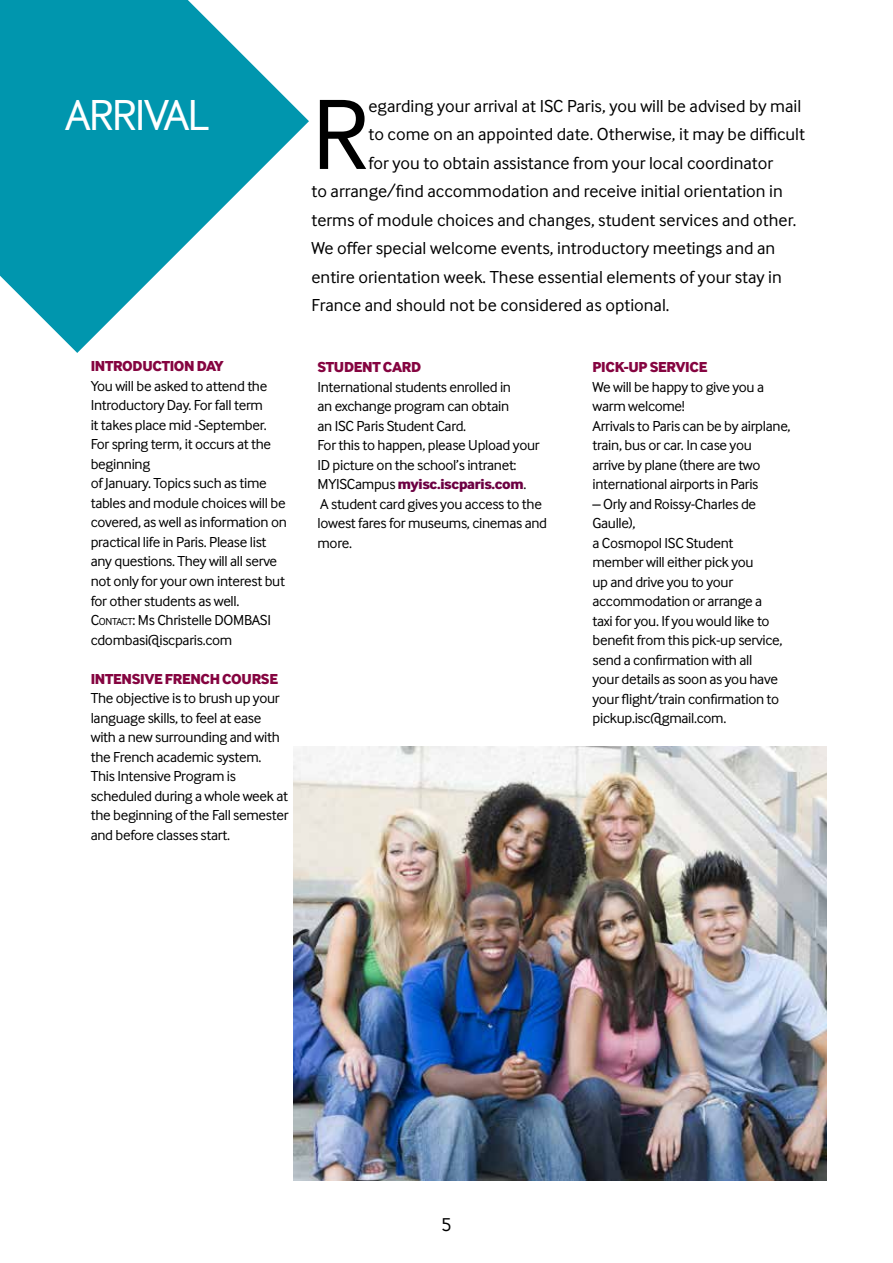
<style>
.page{position:relative;width:893px;height:1263px;background:#fff}
.page>*{position:absolute;margin:0;border:0;box-sizing:border-box;transform-origin:0 0}
.t1{font:103.5px "Inter Face";color:#000}
.t2{font:45px "Inter Face";letter-spacing:-.04em;color:#fff}
.t3{font:19.5px "Inter Face";color:#000}
.t4{font:18px "Inter Face";color:#000}
.t5{font:15px/19.5px "Inter Face";letter-spacing:-.02em;color:#000}
.t6{font:800 15px "Inter Face";letter-spacing:-.02em;color:#850440}
.s1{font-style:inherit}
.s2{font-size:10.5px}
.s3{font-weight:800;color:#6c0042}
</style>
<div class="page">
<svg style="left:0;top:0;width:309px;height:353px;fill:#0096ae"></svg>
<img style="left:293px;top:746px;width:533px;height:434px">
<h2 class="t2" style="left:65px;top:89px;width:146px">ARRIVAL</h2>
<p class="t6" style="left:91px;top:357px;width:135px">INTRODUCTION DAY</p>
<p class="t5" style="left:91px;top:376px;width:198px">You will be asked to attend the<br>Introductory Day. For fall term<br>it takes place mid -September.<br>For spring term, it occurs at the beginning<br>of January. Topics such as time tables and module choices will be covered, as well as information on practical life in Paris. Please list any questions. They will all serve not only for your own interest but for other students as well.<br><span class="s1">C</span><span class="s2">ONTACT</span><span class="s1">:</span> Ms Christelle DOMBASI cdombasi@iscparis.com</p>
<p class="t6" style="left:91px;top:669px;width:189px">INTENSIVE FRENCH COURSE</p>
<p class="t5" style="left:91px;top:688px;width:199px">The objective is to brush up your language skills, to feel at ease with a new surrounding and with the French academic system.<br>This Intensive Program is scheduled during a whole week at the beginning of the Fall semester and before classes start.</p>
<h1 class="t1" style="left:311px;top:76px;width:59px">R</h1>
<p class="t4" style="left:368px;top:96px;width:434px">egarding your arrival at ISC Paris, you will be advised by mail</p>
<p class="t4" style="left:368px;top:124px;width:438px">to come on an appointed date. Otherwise, it may be difficult</p>
<p class="t4" style="left:368px;top:153px;width:406px">for you to obtain assistance from your local coordinator</p>
<p class="t4" style="left:311px;top:181px;width:473px">to arrange/find accommodation and receive initial orientation in</p>
<p class="t4" style="left:311px;top:210px;width:486px">terms of module choices and changes, student services and other.</p>
<p class="t4" style="left:311px;top:238px;width:465px">We offer special welcome events, introductory meetings and an</p>
<p class="t4" style="left:311px;top:267px;width:472px">entire orientation week. These essential elements of your stay in</p>
<p class="t4" style="left:311px;top:295px;width:360px">France and should not be considered as optional.</p>
<p class="t6" style="left:317px;top:358px;width:105px">STUDENT CARD</p>
<p class="t5" style="left:317px;top:377px;width:231px">International students enrolled in<br>an exchange program can obtain<br>an ISC Paris Student Card.<br>For this to happen, please Upload your<br>ID picture on the school’s intranet:<br>MYISCampus <span class="s3">myisc.iscparis.com</span>.<br>A student card gives you access to the lowest fares for museums, cinemas and more.</p>
<p class="t6" style="left:592px;top:358px;width:117px">PICK-UP SERVICE</p>
<p class="t5" style="left:592px;top:377px;width:200px">We will be happy to give you a warm welcome!<br>Arrivals to Paris can be by airplane, train, bus or car. In case you<br>arrive by plane (there are two international airports in Paris</p>
<p class="t5" style="left:592px;top:494px;width:192px">– Orly and Roissy-Charles de<br>Gaulle),<br>a Cosmopol ISC Student member will either pick you<br>up and drive you to your accommodation or arrange a taxi for you. If you would like to benefit from this pick-up service, send a confirmation with all your details as soon as you have your flight/train confirmation to pickup.isc@gmail.com.</p>
<h3 class="t3" style="left:441px;top:1214px;width:12px">5</h3>
</div>
